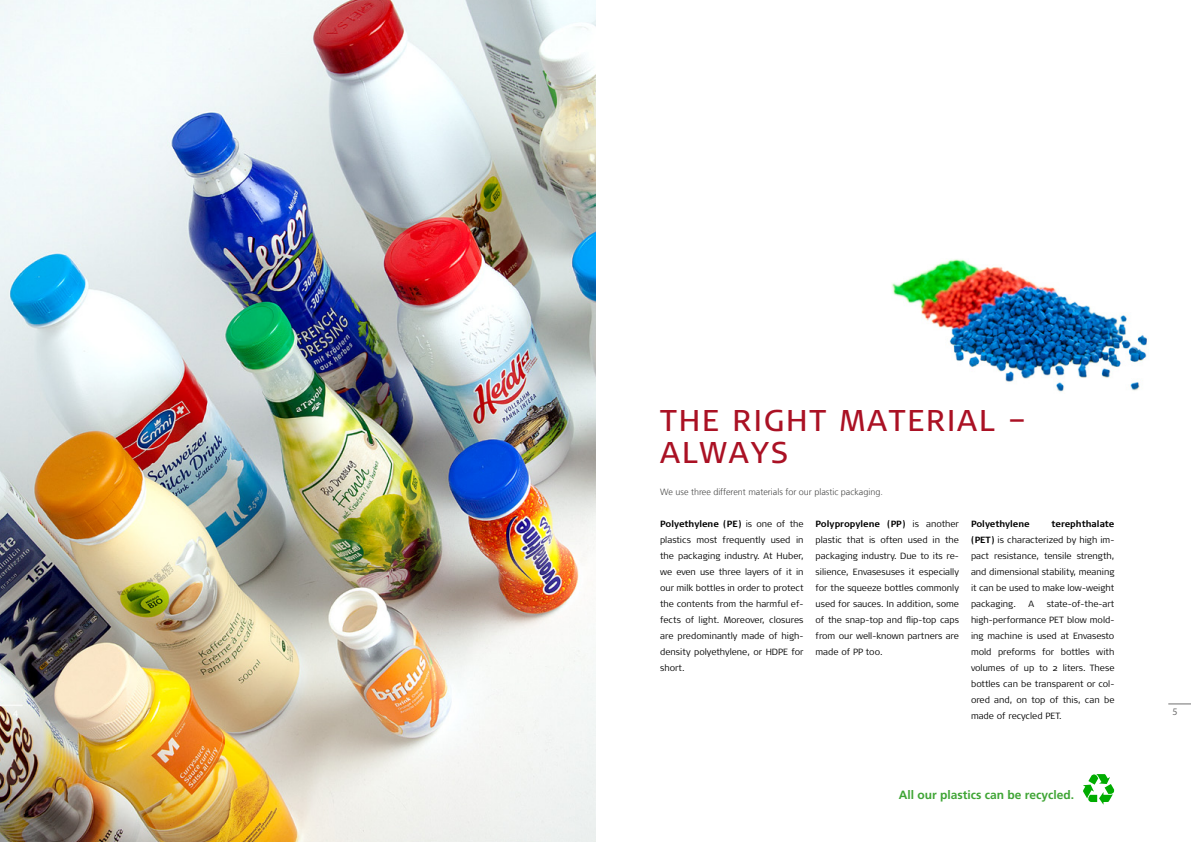
<style>
.page{position:relative;width:1191px;height:842px;background:#fff}
.page>*{position:absolute;margin:0;border:0;box-sizing:border-box;transform-origin:0 0}
.t1{font:30px/32px "Signa OT";letter-spacing:.06em;color:#aa1124}
.t2{font:700 12px "Frutiger LT Com";color:#3fa535}
.t3{font:10px "Myriad Pro";color:#706f6f}
.t4{font:300 9px/16px "Signa OT";color:#000;text-align:justify}
.t5{font:300 9px "Frutiger LT Com";color:#4a4a49}
.t6{font:700 9px "Signa OT";color:#000}
.s1{font-weight:700}
</style>
<div class="page">
<svg style="left:1168px;top:703px;width:23px;height:1px"></svg>
<img style="left:0;top:0;width:595px;height:842px">
<img style="left:892px;top:259px;width:256px;height:133px">
<svg style="left:1083px;top:774px;width:31px;height:31px"></svg>
<h1 class="t1" style="left:660px;top:405px;width:367px">THE RIGHT MATERIAL –<br>ALWAYS</h1>
<p class="t5" style="left:660px;top:487px;width:224px">We use three different materials for our plastic packaging.</p>
<p class="t4" style="left:660px;top:516px;width:145px"><span class="s1">Polyethylene (PE)</span> is one of the plastics most frequently used in the packaging industry. At Huber, we even use three layers of it in our milk bottles in order to protect the contents from the harmful ef&shy;fects of light. Moreover, closures are predominantly made of high&shy;density polyethylene, or HDPE for short.</p>
<p class="t4" style="left:815px;top:516px;width:145px"><span class="s1">Polypropylene (PP)</span> is another plastic that is often used in the packaging industry. Due to its re&shy;silience, Envasesuses it especially for the squeeze bottles commonly used for sauces. In addition, some of the snap-top and flip-top caps from our well-known partners are made of PP too.</p>
<p class="t6" style="left:971px;top:519px;width:60px">Polyethylene</p>
<p class="t4" style="left:971px;top:516px;width:145px;text-indent:81px"><span class="s1">terephthalate (PET)</span> is characterized by high im&shy;pact resistance, tensile strength, and dimensional stability, meaning it can be used to make low-weight packaging.</p>
<p class="t4" style="left:971px;top:596px;width:145px;text-indent:76px">state-of-the-art high-performance PET blow mold&shy;ing machine is used at Envasesto mold preforms for bottles with volumes of up to 2 liters. These bottles can be transparent or col&shy;ored and, on top of this, can be made of recycled PET.</p>
<p class="t4" style="left:1028px;top:596px;width:7px">A</p>
<h2 class="t2" style="left:899px;top:788px;width:177px">All our plastics can be recycled.</h2>
<p class="t3" style="left:1172px;top:705px;width:7px">5</p>
</div>
